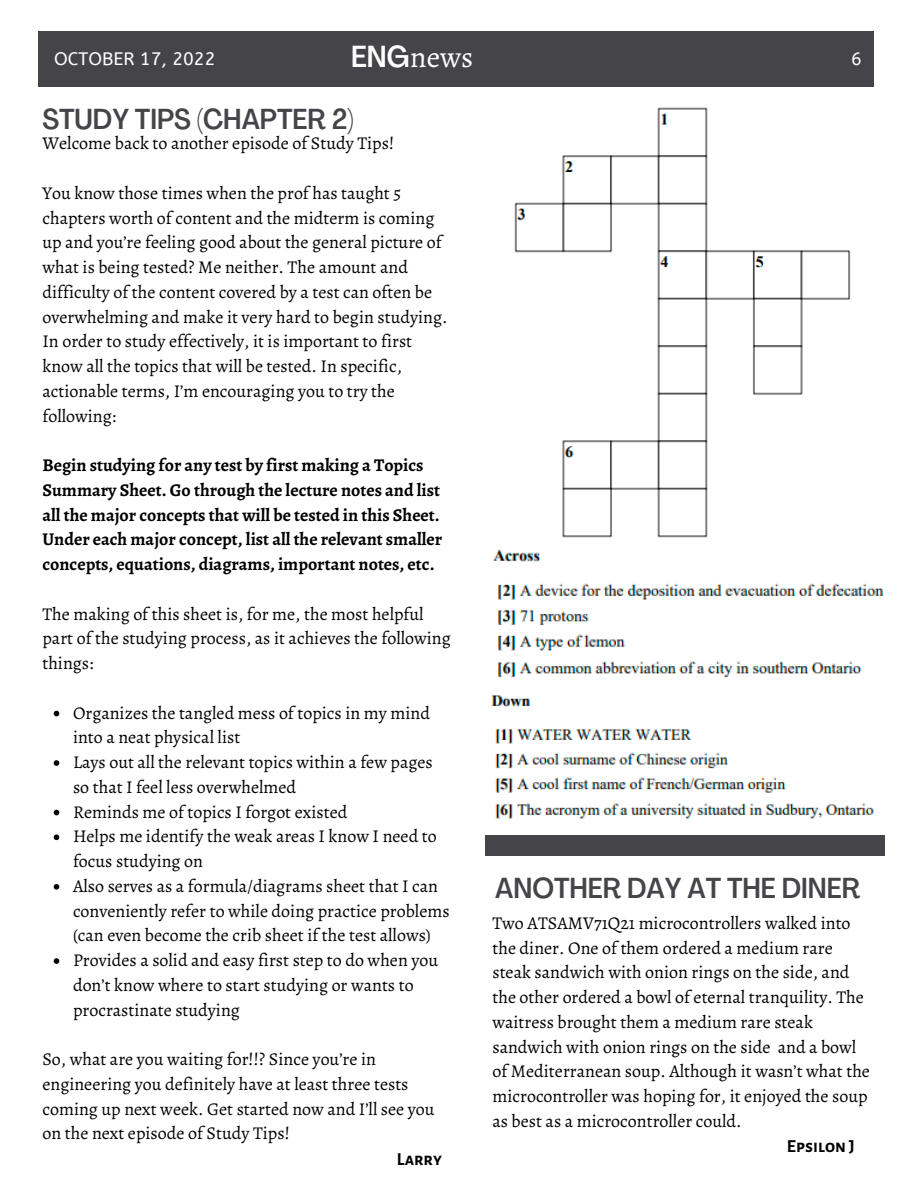
<style>
.page{position:relative;width:918px;height:1188px;background:#fff}
.page>*{position:absolute;margin:0;border:0;box-sizing:border-box;transform-origin:0 0}
.t1{font:30px "Alegreya";color:#fff}
.t2{font:500 condensed 28.5px "Agrandir";color:#454449}
.t3{font:18px/24.8px "Alegreya";color:#000}
.t4{font:700 18px/24.8px "Alegreya";color:#000}
.t5{font:18px "A Bee Zee";color:#fff}
.t6{font:700 18px "Alegreya Sans SC";color:#000}
.s1{font-family:"Agrandir";font-weight:500;font-stretch:condensed}
</style>
<div class="page">
<div style="left:38px;top:32px;width:836px;height:55px;background:#454449"></div>
<svg style="left:54px;top:711px;width:5px;height:5px"></svg>
<svg style="left:54px;top:760px;width:5px;height:6px"></svg>
<svg style="left:54px;top:810px;width:5px;height:5px"></svg>
<svg style="left:54px;top:834px;width:5px;height:6px"></svg>
<svg style="left:54px;top:884px;width:5px;height:6px"></svg>
<svg style="left:54px;top:958px;width:5px;height:6px"></svg>
<div style="left:485px;top:836px;width:399px;height:20px;background:#454449"></div>
<img style="left:514px;top:107px;width:337px;height:431px">
<img style="left:492px;top:549px;width:392px;height:129px">
<img style="left:491px;top:695px;width:383px;height:124px">
<p class="t5" style="left:54px;top:48px;width:163px">OCTOBER 17, 2022</p>
<h1 class="t1" style="left:351px;top:37px;width:124px"><span class="s1">ENG</span>news</h1>
<p class="t5" style="left:851px;top:48px;width:12px">6</p>
<h2 class="t2" style="left:42px;top:108px;width:313px">STUDY TIPS (CHAPTER 2)</h2>
<p class="t3" style="left:42px;top:131px;width:353px">Welcome back to another episode of Study Tips!</p>
<p class="t3" style="left:42px;top:180px;width:407px">You know those times when the prof has taught 5 chapters worth of content and the midterm is coming up and you’re feeling good about the general picture of what is being tested? Me neither. The amount and difficulty of the content covered by a test can often be overwhelming and make it very hard to begin studying.<br>In order to study effectively, it is important to first know all the topics that will be tested. In specific, actionable terms, I’m encouraging you to try the following:</p>
<p class="t4" style="left:42px;top:453px;width:401px">Begin studying for any test by first making a Topics Summary Sheet. Go through the lecture notes and list all the major concepts that will be tested in this Sheet.<br>Under each major concept, list all the relevant smaller concepts, equations, diagrams, important notes, etc.</p>
<p class="t3" style="left:42px;top:601px;width:410px">The making of this sheet is, for me, the most helpful part of the studying process, as it achieves the following things:</p>
<p class="t3" style="left:73px;top:700px;width:378px">Organizes the tangled mess of topics in my mind into a neat physical list<br>Lays out all the relevant topics within a few pages so that I feel less overwhelmed<br>Reminds me of topics I forgot existed<br>Helps me identify the weak areas I know I need to focus studying on<br>Also serves as a formula/diagrams sheet that I can conveniently refer to while doing practice problems (can even become the crib sheet if the test allows)<br>Provides a solid and easy first step to do when you don’t know where to start studying or wants to procrastinate studying</p>
<p class="t3" style="left:42px;top:1047px;width:394px">So, what are you waiting for!!? Since you’re in engineering you definitely have at least three tests coming up next week. Get started now and I’ll see you on the next episode of Study Tips!</p>
<p class="t6" style="left:397px;top:1150px;width:47px">Larry</p>
<h2 class="t2" style="left:495px;top:876px;width:366px">ANOTHER DAY AT THE DINER</h2>
<p class="t3" style="left:492px;top:911px;width:379px">Two ATSAMV71Q21 microcontrollers walked into the diner. One of them ordered a medium rare steak sandwich with onion rings on the side, and the other ordered a bowl of eternal tranquility. The waitress brought them a medium rare steak sandwich with onion rings on the side and a bowl of Mediterranean soup. Although it wasn’t what the microcontroller was hoping for, it enjoyed the soup as best as a microcontroller could.</p>
<p class="t6" style="left:787px;top:1138px;width:69px">Epsilon J</p>
</div>
